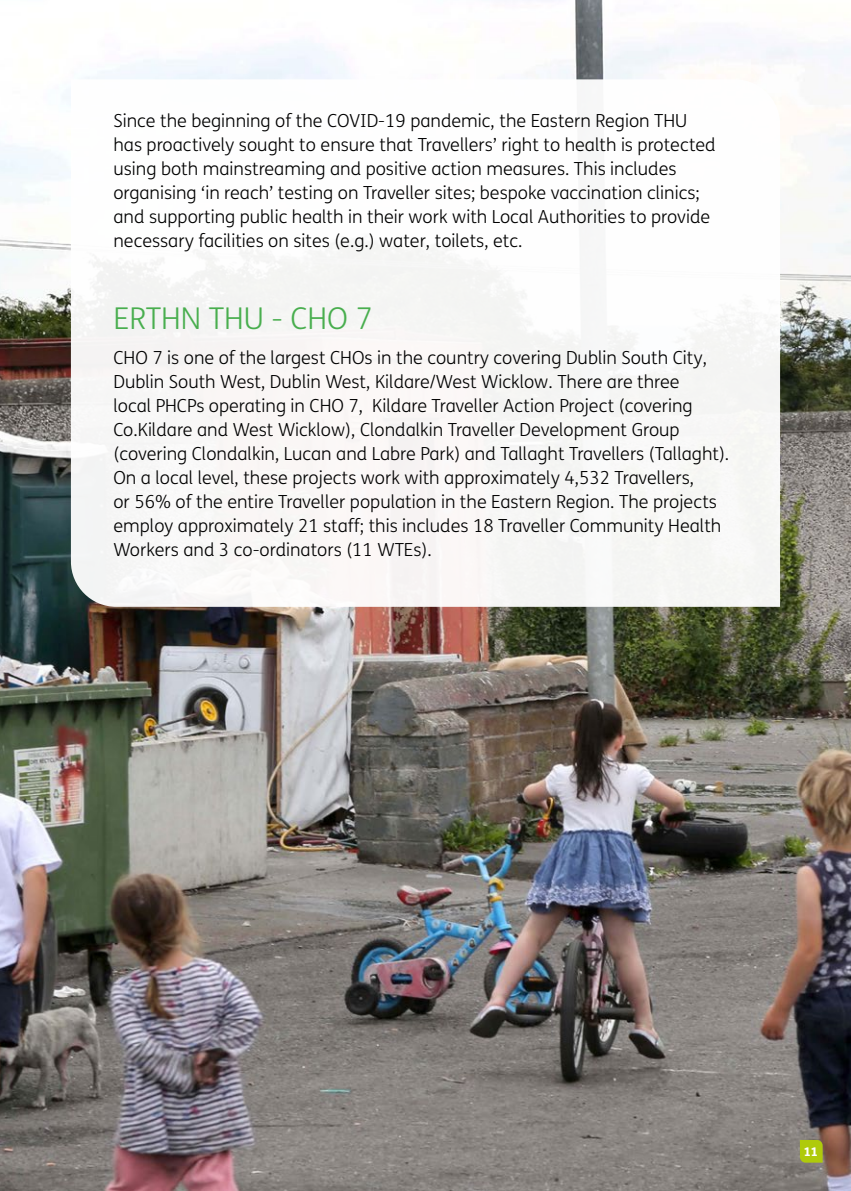
<style>
.page{position:relative;width:851px;height:1191px;background:#fff}
.page>*{position:absolute;margin:0;border:0;box-sizing:border-box;transform-origin:0 0}
.t1{font:300 30px "FS Me";color:#48ae4e}
.t2{font:300 18px/24px "FS Me";color:#000}
.t3{font:800 12px "FS Me";color:#fff}
</style>
<div class="page">
<img style="left:0;top:0;width:850px;height:1191px">
<svg style="left:799px;top:1140px;width:23px;height:22px"></svg>
<svg style="left:71px;top:79px;width:709px;height:528px"></svg>
<p class="t2" style="left:113px;top:108px;width:603px">Since the beginning of the COVID-19 pandemic, the Eastern Region THU has proactively sought to ensure that Travellers’ right to health is protected using both mainstreaming and positive action measures. This includes organising ‘in reach’ testing on Traveller sites; bespoke vaccination clinics; and supporting public health in their work with Local Authorities to provide necessary facilities on sites (e.g.) water, toilets, etc.</p>
<h1 class="t1" style="left:113px;top:298px;width:261px">ERTHN THU - CHO 7</h1>
<p class="t2" style="left:113px;top:345px;width:617px">CHO 7 is one of the largest CHOs in the country covering Dublin South City, Dublin South West, Dublin West, Kildare/West Wicklow. There are three<br>local PHCPs operating in CHO 7, Kildare Traveller Action Project (covering Co.Kildare and West Wicklow), Clondalkin Traveller Development Group (covering Clondalkin, Lucan and Labre Park) and Tallaght Travellers (Tallaght).<br>On a local level, these projects work with approximately 4,532 Travellers,<br>or 56% of the entire Traveller population in the Eastern Region. The projects employ approximately 21 staff; this includes 18 Traveller Community Health Workers and 3 co-ordinators (11 WTEs).</p>
<p class="t3" style="left:803px;top:1142px;width:16px">11</p>
</div>
